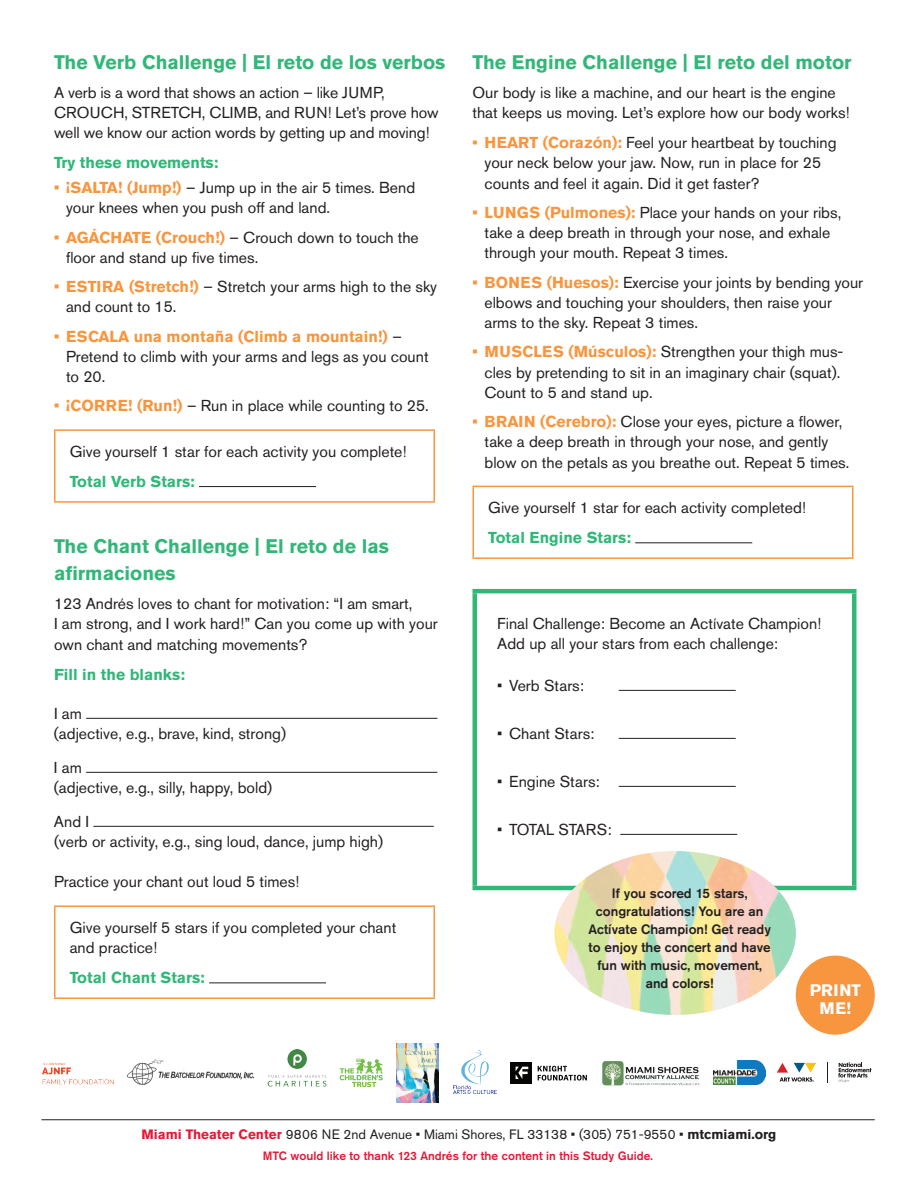
<style>
.page{position:relative;width:918px;height:1188px;background:#fff}
.page>*{position:absolute;margin:0;border:0;box-sizing:border-box;transform-origin:0 0}
.t1{font:700 19.5px/27px "Akzidenz Grotesk Std";color:#32b779}
.t2{font:700 16.65px/17.9px "Akzidenz Grotesk Std";letter-spacing:.04em;color:#fff;text-align:center}
.t3{font:15.75px/20.2px "Akzidenz Grotesk Std";color:#231f20}
.t4{font:700 15.75px "Akzidenz Grotesk Std";color:#32b779}
.t5{font:15.75px "Akzidenz Grotesk Std";letter-spacing:-.03em;color:#231f20}
.t6{font:500 13.5px/18px "Akzidenz Grotesk Std";color:#231f20;text-align:center}
.t7{font:13.5px "Akzidenz Grotesk Std";color:#231f20}
.t8{font:500 12px "Akzidenz Grotesk Std";color:#e51836}
.s1{font-weight:700;color:#f7963f}
.s2{font-weight:700;color:#e51836}
.s3{font-weight:700}
</style>
<div class="page">
<hr style="left:472px;top:486px;width:382px;height:1px;background:#f7963f">
<hr style="left:472px;top:487px;width:2px;height:70px;background:#f7963f">
<hr style="left:852px;top:487px;width:2px;height:70px;background:#f7963f">
<hr style="left:472px;top:557px;width:382px;height:2px;background:#f7963f">
<hr style="left:635px;top:542px;width:117px;height:1px;background:#231f20">
<hr style="left:472px;top:589px;width:384px;height:4px;background:#32b779">
<div style="left:472px;top:593px;width:5px;height:293px;background:#32b779"></div>
<hr style="left:852px;top:593px;width:4px;height:293px;background:#32b779">
<hr style="left:472px;top:886px;width:384px;height:4px;background:#32b779">
<hr style="left:619px;top:690px;width:117px;height:1px;background:#231f20">
<hr style="left:619px;top:738px;width:117px;height:1px;background:#231f20">
<hr style="left:619px;top:786px;width:117px;height:1px;background:#231f20">
<hr style="left:620px;top:834px;width:117px;height:1px;background:#231f20">
<hr style="left:41px;top:1119px;width:834px;height:1px;background:#231f20">
<img style="left:713px;top:1060px;width:52px;height:24px">
<img style="left:125px;top:1059px;width:130px;height:26px">
<svg style="left:827px;top:1062px;width:1px;height:21px"></svg>
<svg style="left:777px;top:1063px;width:39px;height:19px"></svg>
<svg style="left:838px;top:1062px;width:34px;height:20px"></svg>
<img style="left:267px;top:1049px;width:60px;height:38px">
<img style="left:42px;top:1062px;width:72px;height:23px">
<svg style="left:340px;top:1059px;width:43px;height:28px"></svg>
<img style="left:453px;top:1051px;width:43px;height:43px">
<img style="left:397px;top:1044px;width:42px;height:58px">
<img style="left:602px;top:1061px;width:98px;height:25px">
<div style="left:510px;top:1062px;width:22px;height:22px;background:#050504"></div>
<svg style="left:516px;top:1067px;width:12px;height:12px"></svg>
<svg style="left:538px;top:1066px;width:49px;height:15px"></svg>
<hr style="left:54px;top:429px;width:381px;height:2px;background:#f7963f">
<hr style="left:54px;top:431px;width:2px;height:70px;background:#f7963f">
<hr style="left:434px;top:431px;width:1px;height:70px;background:#f7963f">
<hr style="left:54px;top:501px;width:381px;height:2px;background:#f7963f">
<hr style="left:199px;top:486px;width:117px;height:1px;background:#231f20">
<hr style="left:86px;top:718px;width:351px;height:1px;background:#231f20">
<hr style="left:86px;top:772px;width:351px;height:1px;background:#231f20">
<hr style="left:93px;top:826px;width:341px;height:1px;background:#231f20">
<hr style="left:54px;top:905px;width:381px;height:2px;background:#f7963f">
<hr style="left:54px;top:907px;width:2px;height:91px;background:#f7963f">
<hr style="left:434px;top:907px;width:1px;height:91px;background:#f7963f">
<hr style="left:54px;top:998px;width:381px;height:1px;background:#f7963f">
<hr style="left:209px;top:982px;width:117px;height:1px;background:#231f20">
<img style="left:554px;top:851px;width:242px;height:164px">
<div style="left:796px;top:956px;width:79px;height:79px;background:#f7963f;border-radius:50%"></div>
<p class="t1" style="left:54px;top:48px;width:393px">The Verb Challenge | El reto de los verbos</p>
<p class="t3" style="left:54px;top:82px;width:386px">A verb is a word that shows an action – like JUMP,<br>CROUCH, STRETCH, CLIMB, and RUN! Let’s prove how well we know our action words by getting up and moving!</p>
<p class="t4" style="left:54px;top:154px;width:166px">Try these movements:</p>
<p class="t3" style="left:66px;top:177px;width:351px;text-indent:-12px"><span class="s1">• ¡SALTA! (Jump!)</span> – Jump up in the air 5 times. Bend your knees when you push off and land.</p>
<p class="t3" style="left:66px;top:227px;width:354px;text-indent:-12px"><span class="s1">• AGÁCHATE (Crouch!)</span> – Crouch down to touch the floor and stand up five times.</p>
<p class="t3" style="left:66px;top:276px;width:373px;text-indent:-12px"><span class="s1">• ESTIRA (Stretch!)</span> – Stretch your arms high to the sky and count to 15.</p>
<p class="t3" style="left:66px;top:326px;width:364px;text-indent:-12px"><span class="s1">• ESCALA una montaña (Climb a mountain!)</span> –<br>Pretend to climb with your arms and legs as you count to 20.</p>
<p class="t3" style="left:54px;top:396px;width:376px"><span class="s1">• ¡CORRE! (Run!)</span> – Run in place while counting to 25.</p>
<p class="t3" style="left:70px;top:441px;width:339px">Give yourself 1 star for each activity you complete!</p>
<p class="t4" style="left:70px;top:472px;width:127px">Total Verb Stars:</p>
<p class="t1" style="left:54px;top:533px;width:337px">The Chant Challenge | El reto de las afirmaciones</p>
<p class="t3" style="left:54px;top:593px;width:385px">123 Andrés loves to chant for motivation: “I am smart,<br>I am strong, and I work hard!” Can you come up with your own chant and matching movements?</p>
<p class="t4" style="left:54px;top:665px;width:132px">Fill in the blanks:</p>
<p class="t3" style="left:54px;top:703px;width:234px">I am<br>(adjective, e.g., brave, kind, strong)</p>
<p class="t3" style="left:54px;top:757px;width:220px">I am<br>(adjective, e.g., silly, happy, bold)</p>
<p class="t3" style="left:54px;top:811px;width:331px">And I<br>(verb or activity, e.g., sing loud, dance, jump high)</p>
<p class="t3" style="left:54px;top:872px;width:247px">Practice your chant out loud 5 times!</p>
<p class="t3" style="left:70px;top:917px;width:328px">Give yourself 5 stars if you completed your chant and practice!</p>
<p class="t4" style="left:70px;top:969px;width:137px">Total Chant Stars:</p>
<p class="t1" style="left:472px;top:48px;width:381px">The Engine Challenge | El reto del motor</p>
<p class="t3" style="left:472px;top:82px;width:379px">Our body is like a machine, and our heart is the engine that keeps us moving. Let’s explore how our body works!</p>
<p class="t3" style="left:485px;top:132px;width:354px;text-indent:-12px"><span class="s1">• HEART (Corazón):</span> Feel your heartbeat by touching your neck below your jaw. Now, run in place for 25 counts and feel it again. Did it get faster?</p>
<p class="t3" style="left:485px;top:202px;width:358px;text-indent:-12px"><span class="s1">• LUNGS (Pulmones):</span> Place your hands on your ribs, take a deep breath in through your nose, and exhale through your mouth. Repeat 3 times.</p>
<p class="t3" style="left:485px;top:272px;width:380px;text-indent:-12px"><span class="s1">• BONES (Huesos):</span> Exercise your joints by bending your elbows and touching your shoulders, then raise your arms to the sky. Repeat 3 times.</p>
<p class="t3" style="left:485px;top:342px;width:360px;text-indent:-12px"><span class="s1">• MUSCLES (Músculos):</span> Strengthen your thigh mus&shy;cles by pretending to sit in an imaginary chair (squat).<br>Count to 5 and stand up.</p>
<p class="t3" style="left:485px;top:411px;width:366px;text-indent:-12px"><span class="s1">• BRAIN (Cerebro):</span> Close your eyes, picture a flower, take a deep breath in through your nose, and gently blow on the petals as you breathe out. Repeat 5 times.</p>
<p class="t3" style="left:488px;top:497px;width:319px">Give yourself 1 star for each activity completed!</p>
<p class="t4" style="left:488px;top:529px;width:144px">Total Engine Stars:</p>
<p class="t3" style="left:497px;top:613px;width:326px">Final Challenge: Become an Actívate Champion!<br>Add up all your stars from each challenge:</p>
<p class="t3" style="left:497px;top:675px;width:88px">• Verb Stars:</p>
<p class="t3" style="left:497px;top:723px;width:99px">• Chant Stars:</p>
<p class="t3" style="left:497px;top:771px;width:104px">• Engine Stars:</p>
<p class="t5" style="left:497px;top:820px;width:116px">• TOTAL STARS:</p>
<p class="t6" style="left:588px;top:884px;width:184px">If you scored 15 stars, congratulations! You are an<br>Actívate Champion! Get ready to enjoy the concert and have fun with music, movement, and colors!</p>
<p class="t2" style="left:810px;top:982px;width:53px">PRINT<br>ME!</p>
<p class="t7" style="left:142px;top:1127px;width:636px"><span class="s2">Miami Theater Center</span> 9806 NE 2nd Avenue • Miami Shores, FL 33138 • (305) 751-9550 • <span class="s3">mtcmiami.org</span></p>
<p class="t8" style="left:263px;top:1148px;width:392px">MTC would like to thank 123 Andrés for the content in this Study Guide.</p>
</div>
